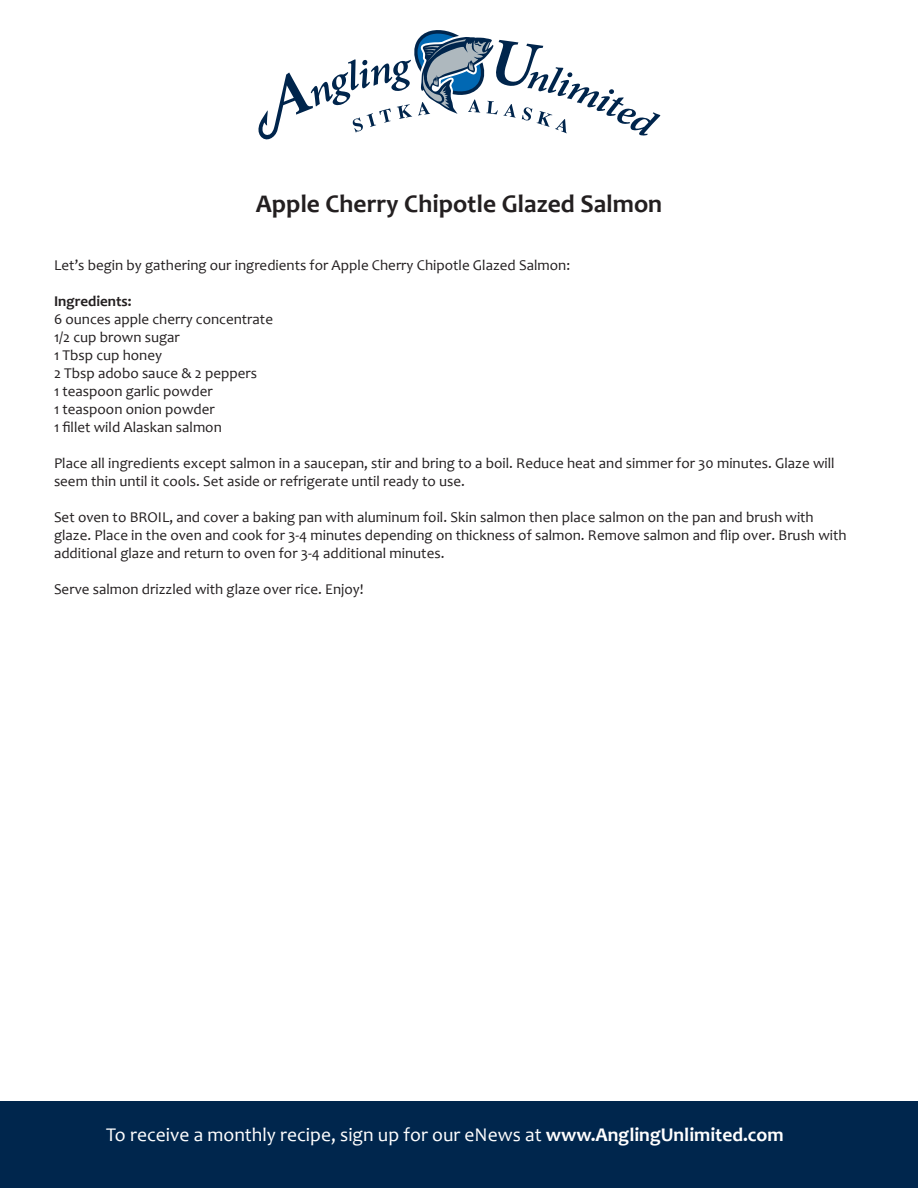
<style>
.page{position:relative;width:918px;height:1188px;background:#fff}
.page>*{position:absolute;margin:0;border:0;box-sizing:border-box;transform-origin:0 0}
.t1{font:700 25.5px "Candara";color:#231f20}
.t2{font:19.5px "Candara";color:#fff}
.t3{font:15px/18px "Candara";color:#231f20}
.t4{font:700 15px "Candara";color:#231f20}
.s1{font-weight:700}
</style>
<div class="page">
<div style="left:0;top:1102px;width:918px;height:86px;background:#00264d"></div>
<svg style="left:258px;top:30px;width:403px;height:110px"></svg>
<p class="t1" style="left:256px;top:188px;width:408px">Apple Cherry Chipotle Glazed Salmon</p>
<p class="t3" style="left:54px;top:256px;width:518px">Let’s begin by gathering our ingredients for Apple Cherry Chipotle Glazed Salmon:</p>
<p class="t4" style="left:54px;top:292px;width:79px">Ingredients:</p>
<p class="t3" style="left:54px;top:310px;width:221px">6 ounces apple cherry concentrate</p>
<p class="t3" style="left:54px;top:328px;width:127px">1/2 cup brown sugar</p>
<p class="t3" style="left:54px;top:346px;width:110px">1 Tbsp cup honey</p>
<p class="t3" style="left:54px;top:364px;width:205px">2 Tbsp adobo sauce &amp; 2 peppers</p>
<p class="t3" style="left:54px;top:382px;width:160px">1 teaspoon garlic powder</p>
<p class="t3" style="left:54px;top:400px;width:162px">1 teaspoon onion powder</p>
<p class="t3" style="left:54px;top:418px;width:169px">1 fillet wild Alaskan salmon</p>
<p class="t3" style="left:54px;top:454px;width:782px">Place all ingredients except salmon in a saucepan, stir and bring to a boil. Reduce heat and simmer for 30 minutes. Glaze will seem thin until it cools. Set aside or refrigerate until ready to use.</p>
<p class="t3" style="left:54px;top:508px;width:794px">Set oven to BROIL, and cover a baking pan with aluminum foil. Skin salmon then place salmon on the pan and brush with glaze. Place in the oven and cook for 3-4 minutes depending on thickness of salmon. Remove salmon and flip over. Brush with additional glaze and return to oven for 3-4 additional minutes.</p>
<p class="t3" style="left:54px;top:580px;width:311px">Serve salmon drizzled with glaze over rice. Enjoy!</p>
<p class="t2" style="left:106px;top:1123px;width:679px">To receive a monthly recipe, sign up for our eNews at <span class="s1">www.AnglingUnlimited.com</span></p>
</div>
